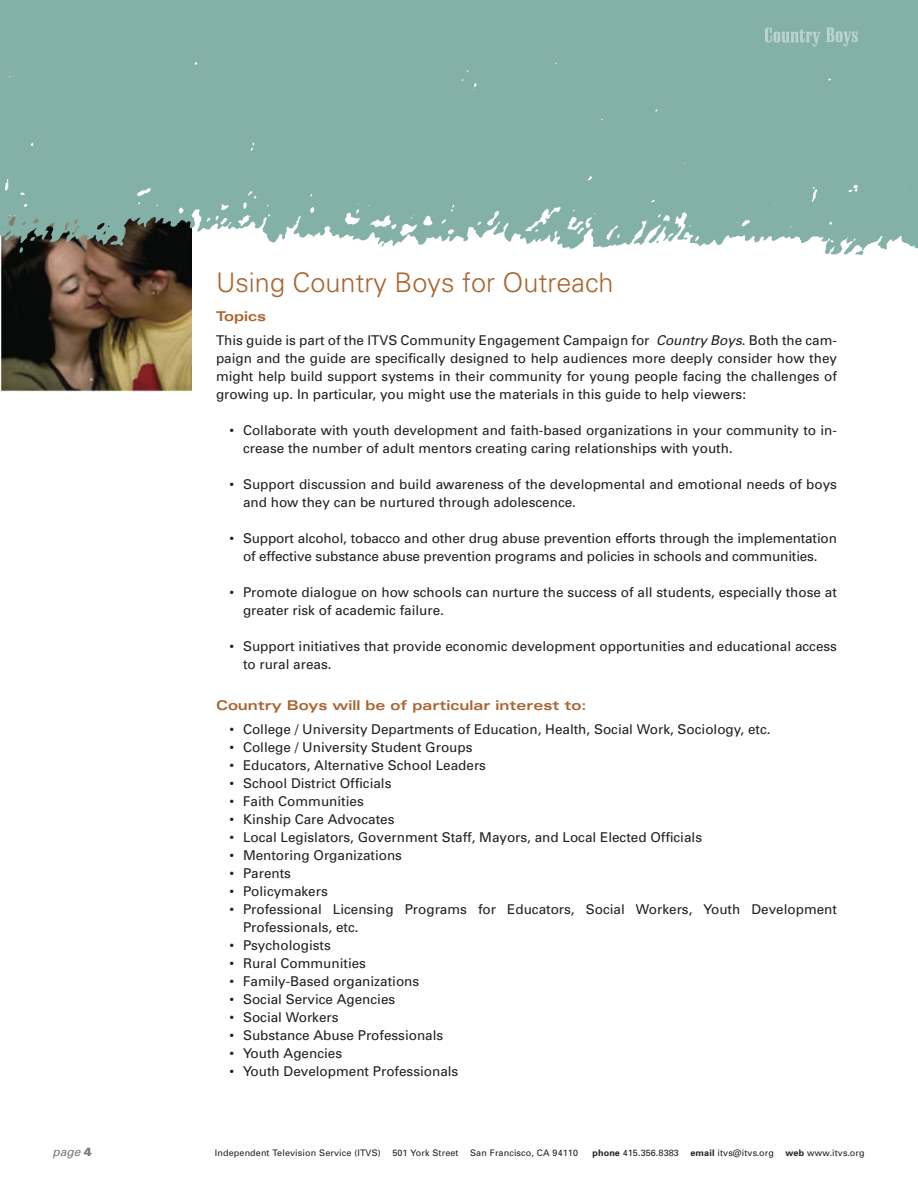
<style>
.page{position:relative;width:918px;height:1188px;background:#fff}
.page>*{position:absolute;margin:0;border:0;box-sizing:border-box;transform-origin:0 0}
.t1{font:300 27px "Univers";color:#aa6531}
.t2{font:13.5px/18px "Univers";color:#231f20}
.t3{font:700 expanded 13.5px "Univers";color:#aa6531}
.t4{font:italic 12px "Univers";color:#76787b}
.t5{font:9px "Univers";letter-spacing:.015em;color:#231f20}
.s1{font-weight:700;font-stretch:expanded;color:#aa6531}
.s2{font-style:italic}
.s3{font-weight:900;font-style:normal}
.s4{font-weight:700}
</style>
<div class="page">
<img style="left:0;top:267px;width:192px;height:124px">
<img style="left:0;top:0;width:918px;height:267px">
<img style="left:765px;top:28px;width:7px;height:15px">
<svg style="left:773px;top:32px;width:26px;height:11px"></svg>
<img style="left:799px;top:29px;width:6px;height:14px">
<svg style="left:806px;top:32px;width:6px;height:10px"></svg>
<img style="left:813px;top:32px;width:7px;height:15px">
<img style="left:826px;top:27px;width:8px;height:15px">
<svg style="left:836px;top:31px;width:7px;height:11px"></svg>
<img style="left:844px;top:31px;width:7px;height:16px">
<svg style="left:852px;top:31px;width:6px;height:11px"></svg>
<h1 class="t1" style="left:216px;top:266px;width:399px">Using Country Boys for Outreach</h1>
<p class="t2" style="left:216px;top:304px;width:622px;line-height:24.5px"><span class="s1">Topics<br></span>This guide is part of the ITVS Community Engagement Campaign for <span class="s2">Country Boys</span>. Both the cam-</p>
<p class="t2" style="left:216px;top:349px;width:623px;text-align:justify">paign and the guide are specifically designed to help audiences more deeply consider how they might help build support systems in their community for young people facing the challenges of growing up. In particular, you might use the materials in this guide to help viewers:</p>
<p class="t2" style="left:243px;top:421px;width:595px;text-indent:-14px">• Collaborate with youth development and faith-based organizations in your community to in&shy;crease the number of adult mentors creating caring relationships with youth.</p>
<p class="t2" style="left:243px;top:475px;width:595px;text-indent:-14px">• Support discussion and build awareness of the developmental and emotional needs of boys and how they can be nurtured through adolescence.</p>
<p class="t2" style="left:230px;top:529px;width:609px;text-align:center">• Support alcohol, tobacco and other drug abuse prevention efforts through the implementation of effective substance abuse prevention programs and policies in schools and communities.</p>
<p class="t2" style="left:243px;top:583px;width:595px;text-indent:-14px">• Promote dialogue on how schools can nurture the success of all students, especially those at greater risk of academic failure.</p>
<p class="t2" style="left:243px;top:637px;width:596px;text-indent:-14px">• Support initiatives that provide economic development opportunities and educational access to rural areas.</p>
<p class="t3" style="left:216px;top:697px;width:372px">Country Boys will be of particular interest to:</p>
<p class="t2" style="left:230px;top:720px;width:543px">• College / University Departments of Education, Health, Social Work, Sociology, etc.</p>
<p class="t2" style="left:230px;top:738px;width:245px">• College / University Student Groups</p>
<p class="t2" style="left:230px;top:756px;width:258px">• Educators, Alternative School Leaders</p>
<p class="t2" style="left:230px;top:774px;width:163px">• School District Officials</p>
<p class="t2" style="left:230px;top:792px;width:136px">• Faith Communities</p>
<p class="t2" style="left:230px;top:810px;width:167px">• Kinship Care Advocates</p>
<p class="t2" style="left:230px;top:828px;width:474px">• Local Legislators, Government Staff, Mayors, and Local Elected Officials</p>
<p class="t2" style="left:230px;top:846px;width:174px">• Mentoring Organizations</p>
<p class="t2" style="left:230px;top:864px;width:63px">• Parents</p>
<p class="t2" style="left:230px;top:882px;width:100px">• Policymakers</p>
<p class="t2" style="left:243px;top:900px;width:596px;text-indent:-14px">• Professional Licensing Programs for Educators, Social Workers, Youth Development<br>Professionals, etc.</p>
<p class="t2" style="left:230px;top:936px;width:103px">• Psychologists</p>
<p class="t2" style="left:230px;top:954px;width:138px">• Rural Communities</p>
<p class="t2" style="left:230px;top:972px;width:191px">• Family-Based organizations</p>
<p class="t2" style="left:230px;top:990px;width:167px">• Social Service Agencies</p>
<p class="t2" style="left:230px;top:1008px;width:111px">• Social Workers</p>
<p class="t2" style="left:230px;top:1026px;width:215px">• Substance Abuse Professionals</p>
<p class="t2" style="left:230px;top:1044px;width:114px">• Youth Agencies</p>
<p class="t2" style="left:230px;top:1062px;width:230px">• Youth Development Professionals</p>
<p class="t4" style="left:52px;top:1144px;width:41px">page <span class="s3">4</span></p>
<p class="t5" style="left:215px;top:1148px;width:167px">Independent Television Service (ITVS)</p>
<p class="t5" style="left:392px;top:1148px;width:68px">501 York Street</p>
<p class="t5" style="left:470px;top:1148px;width:109px">San Francisco, CA 94110</p>
<p class="t5" style="left:593px;top:1148px;width:88px"><span class="s4">phone</span> 415.356.8383</p>
<p class="t5" style="left:691px;top:1148px;width:85px"><span class="s4">email</span> itvs@itvs.org</p>
<p class="t5" style="left:786px;top:1148px;width:81px"><span class="s4">web</span> www.itvs.org</p>
</div>
